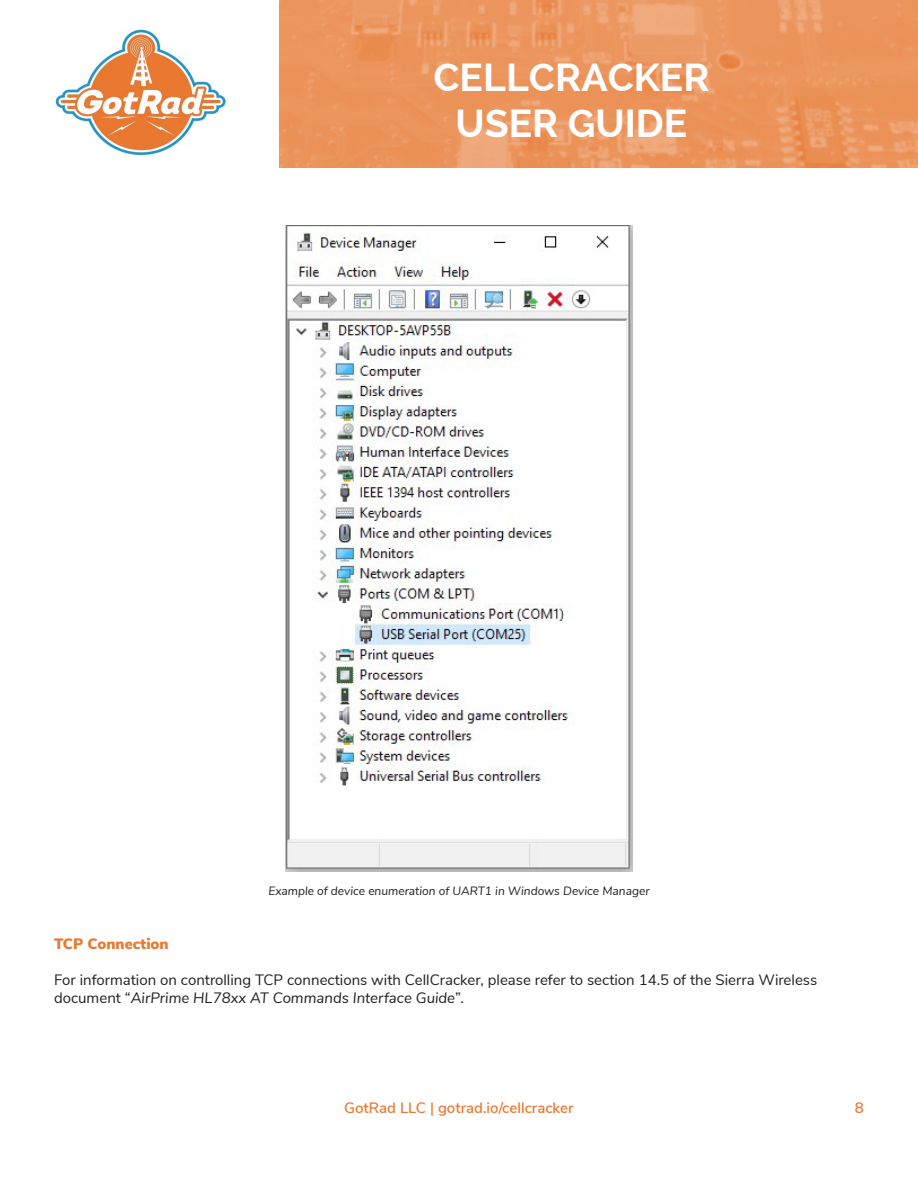
<style>
.page{position:relative;width:918px;height:1188px;background:#fff}
.page>*{position:absolute;margin:0;border:0;box-sizing:border-box;transform-origin:0 0}
.t1{font:700 39px/46.8px "Raleway";color:#fff;text-align:center}
.body{font:15px/18px "Nunito Sans";color:#231f20}
.t2{font:600 15px "Nunito Sans";color:#e87931}
.t3{font:900 15px "Nunito Sans";color:#e87931}
.t4{font:italic 12px "Nunito Sans";color:#231f20}
.s1{font-style:italic}
</style>
<div class="page">
<svg style="left:279px;top:0;width:639px;height:168px;background:#eb965f"></svg>
<img style="left:55px;top:29px;width:171px;height:127px">
<img style="left:286px;top:225px;width:346px;height:647px">
<h1 class="t1" style="left:433px;top:54px;width:278px">CELLCRACKER<br>USER GUIDE</h1>
<p class="t4" style="left:268px;top:882px;width:383px">Example of device enumeration of UART1 in Windows Device Manager</p>
<p class="t3" style="left:54px;top:933px;width:116px">TCP Connection</p>
<p class="body" style="left:54px;top:970px;width:765px">For information on controlling TCP connections with CellCracker, please refer to section 14.5 of the Sierra Wireless document “<span class="s1">AirPrime HL78xx AT Commands Interface Guide</span>”.</p>
<p class="t2" style="left:344px;top:1097px;width:231px">GotRad LLC | gotrad.io/cellcracker</p>
<p class="t2" style="left:855px;top:1097px;width:10px">8</p>
</div>
